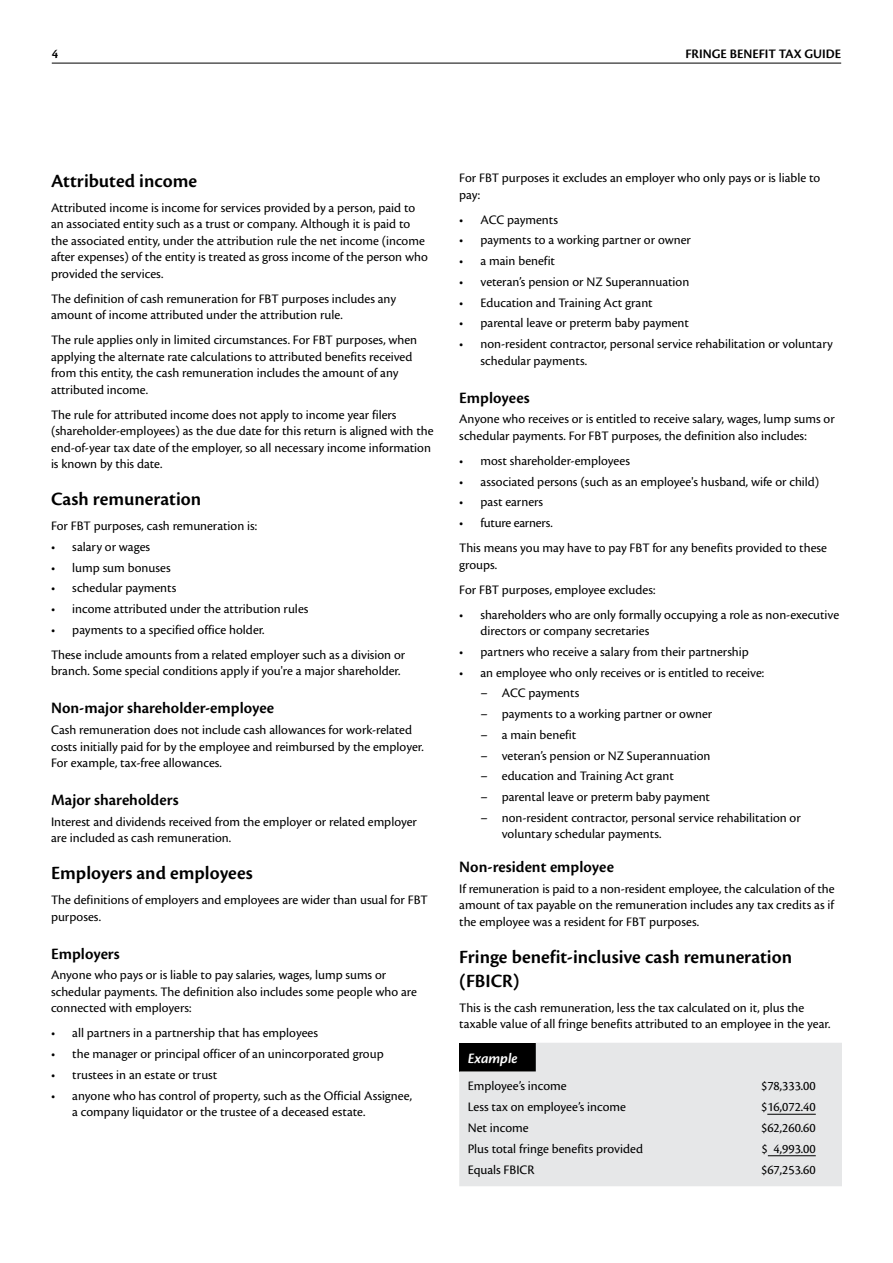
<style>
.page{position:relative;width:893px;height:1263px;background:#fff}
.page>*{position:absolute;margin:0;border:0;box-sizing:border-box;transform-origin:0 0}
.t1{font:600 19.5px/24px "Cronos Pro";color:#000}
.t2{font:600 16.5px "Cronos Pro";color:#000}
.t3{font:italic 600 15px "Cronos Pro";color:#fff}
.t4{font:13.5px/16.5px "Cronos Pro";color:#000}
.t5{font:600 13.5px "Cronos Pro";color:#000}
</style>
<div class="page">
<hr style="left:52px;top:63px;width:789px;height:1px;background:#000">
<div style="left:459px;top:1043px;width:383px;height:143px;background:#e6e7e8"></div>
<hr style="left:767px;top:1114px;width:49px;height:1px;background:#000">
<hr style="left:768px;top:1155px;width:48px;height:1px;background:#000">
<p class="t5" style="left:52px;top:46px;width:8px">4</p>
<p class="t5" style="left:685px;top:46px;width:157px">FRINGE BENEFIT TAX GUIDE</p>
<h1 class="t1" style="left:51px;top:169px;width:148px">Attributed income</h1>
<p class="t4" style="left:51px;top:199px;width:378px">Attributed income is income for services provided by a person, paid to an associated entity such as a trust or company. Although it is paid to the associated entity, under the attribution rule the net income (income after expenses) of the entity is treated as gross income of the person who provided the services.</p>
<p class="t4" style="left:51px;top:290px;width:347px">The definition of cash remuneration for FBT purposes includes any amount of income attributed under the attribution rule.</p>
<p class="t4" style="left:51px;top:332px;width:368px">The rule applies only in limited circumstances. For FBT purposes, when applying the alternate rate calculations to attributed benefits received from this entity, the cash remuneration includes the amount of any attributed income.</p>
<p class="t4" style="left:51px;top:406px;width:384px">The rule for attributed income does not apply to income year filers (shareholder-employees) as the due date for this return is aligned with the end-of-year tax date of the employer, so all necessary income information is known by this date.</p>
<h1 class="t1" style="left:51px;top:487px;width:152px">Cash remuneration</h1>
<p class="t4" style="left:51px;top:518px;width:208px">For FBT purposes, cash remuneration is:</p>
<p class="t4" style="left:51px;top:538px;width:101px">• salary or wages</p>
<p class="t4" style="left:51px;top:559px;width:121px">• lump sum bonuses</p>
<p class="t4" style="left:51px;top:580px;width:127px">• schedular payments</p>
<p class="t4" style="left:51px;top:601px;width:259px">• income attributed under the attribution rules</p>
<p class="t4" style="left:51px;top:617px;width:356px;line-height:25px">• payments to a specified office holder.<br>These include amounts from a related employer such as a division or</p>
<p class="t4" style="left:51px;top:663px;width:351px">branch. Some special conditions apply if you're a major shareholder.</p>
<p class="t2" style="left:51px;top:699px;width:225px">Non-major shareholder-employee</p>
<p class="t4" style="left:51px;top:722px;width:374px">Cash remuneration does not include cash allowances for work-related costs initially paid for by the employee and reimbursed by the employer.<br>For example, tax-free allowances.</p>
<p class="t2" style="left:51px;top:790px;width:129px">Major shareholders</p>
<p class="t4" style="left:51px;top:813px;width:367px">Interest and dividends received from the employer or related employer are included as cash remuneration.</p>
<h1 class="t1" style="left:51px;top:861px;width:203px">Employers and employees</h1>
<p class="t4" style="left:51px;top:892px;width:378px">The definitions of employers and employees are wider than usual for FBT purposes.</p>
<p class="t2" style="left:51px;top:944px;width:70px">Employers</p>
<p class="t4" style="left:51px;top:967px;width:367px">Anyone who pays or is liable to pay salaries, wages, lump sums or schedular payments. The definition also includes some people who are connected with employers:</p>
<p class="t4" style="left:51px;top:1025px;width:269px">• all partners in a partnership that has employees</p>
<p class="t4" style="left:51px;top:1046px;width:334px">• the manager or principal officer of an unincorporated group</p>
<p class="t4" style="left:51px;top:1066px;width:168px">• trustees in an estate or trust</p>
<p class="t4" style="left:72px;top:1087px;width:341px;text-indent:-21px">• anyone who has control of property, such as the Official Assignee, a company liquidator or the trustee of a deceased estate.</p>
<p class="t4" style="left:459px;top:170px;width:362px">For FBT purposes it excludes an employer who only pays or is liable to pay:</p>
<p class="t4" style="left:459px;top:211px;width:100px">• ACC payments</p>
<p class="t4" style="left:459px;top:232px;width:233px">• payments to a working partner or owner</p>
<p class="t4" style="left:459px;top:253px;width:97px">• a main benefit</p>
<p class="t4" style="left:459px;top:273px;width:232px">• veteran’s pension or NZ Superannuation</p>
<p class="t4" style="left:459px;top:294px;width:195px">• Education and Training Act grant</p>
<p class="t4" style="left:459px;top:315px;width:231px">• parental leave or preterm baby payment</p>
<p class="t4" style="left:480px;top:336px;width:354px;text-indent:-21px">• non-resident contractor, personal service rehabilitation or voluntary schedular payments.</p>
<p class="t2" style="left:459px;top:388px;width:72px">Employees</p>
<p class="t4" style="left:459px;top:411px;width:377px">Anyone who receives or is entitled to receive salary, wages, lump sums or schedular payments. For FBT purposes, the definition also includes:</p>
<p class="t4" style="left:459px;top:452px;width:172px">• most shareholder-employees</p>
<p class="t4" style="left:459px;top:473px;width:362px">• associated persons (such as an employee's husband, wife or child)</p>
<p class="t4" style="left:459px;top:494px;width:85px">• past earners</p>
<p class="t4" style="left:459px;top:510px;width:369px;line-height:25px">• future earners.<br>This means you may have to pay FBT for any benefits provided to these</p>
<p class="t4" style="left:459px;top:552px;width:198px;line-height:25px">groups.<br>For FBT purposes, employee excludes:</p>
<p class="t4" style="left:480px;top:606px;width:360px;text-indent:-21px">• shareholders who are only formally occupying a role as non-executive directors or company secretaries</p>
<p class="t4" style="left:459px;top:643px;width:291px">• partners who receive a salary from their partnership</p>
<p class="t4" style="left:459px;top:664px;width:307px">• an employee who only receives or is entitled to receive:</p>
<p class="t4" style="left:480px;top:685px;width:100px">– ACC payments</p>
<p class="t4" style="left:480px;top:706px;width:233px">– payments to a working partner or owner</p>
<p class="t4" style="left:480px;top:726px;width:97px">– a main benefit</p>
<p class="t4" style="left:480px;top:747px;width:232px">– veteran’s pension or NZ Superannuation</p>
<p class="t4" style="left:480px;top:768px;width:195px">– education and Training Act grant</p>
<p class="t4" style="left:480px;top:789px;width:231px">– parental leave or preterm baby payment</p>
<p class="t4" style="left:502px;top:809px;width:301px;text-indent:-21px">– non-resident contractor, personal service rehabilitation or voluntary schedular payments.</p>
<p class="t2" style="left:459px;top:857px;width:156px">Non-resident employee</p>
<p class="t4" style="left:459px;top:880px;width:377px;text-align:justify">If remuneration is paid to a non-resident employee, the calculation of the amount of tax payable on the remuneration includes any tax credits as if the employee was a resident for FBT purposes.</p>
<h1 class="t1" style="left:459px;top:945px;width:334px">Fringe benefit-inclusive cash remuneration (FBICR)</h1>
<p class="t4" style="left:459px;top:999px;width:373px">This is the cash remuneration, less the tax calculated on it, plus the taxable value of all fringe benefits attributed to an employee in the year.</p>
<p class="t3" style="left:468px;top:1050px;width:51px">Example</p>
<p class="t4" style="left:468px;top:1078px;width:100px">Employee’s income</p>
<p class="t4" style="left:761px;top:1078px;width:56px">$78,333.00</p>
<p class="t4" style="left:468px;top:1099px;width:160px">Less tax on employee’s income</p>
<p class="t4" style="left:761px;top:1099px;width:56px">$16,072.40</p>
<p class="t4" style="left:468px;top:1119px;width:62px">Net income</p>
<p class="t4" style="left:761px;top:1119px;width:56px">$62,260.60</p>
<p class="t4" style="left:468px;top:1140px;width:177px">Plus total fringe benefits provided</p>
<p class="t4" style="left:762px;top:1140px;width:56px">$ 4,993.00</p>
<p class="t4" style="left:468px;top:1161px;width:68px">Equals FBICR</p>
<p class="t4" style="left:761px;top:1161px;width:56px">$67,253.60</p>
</div>
